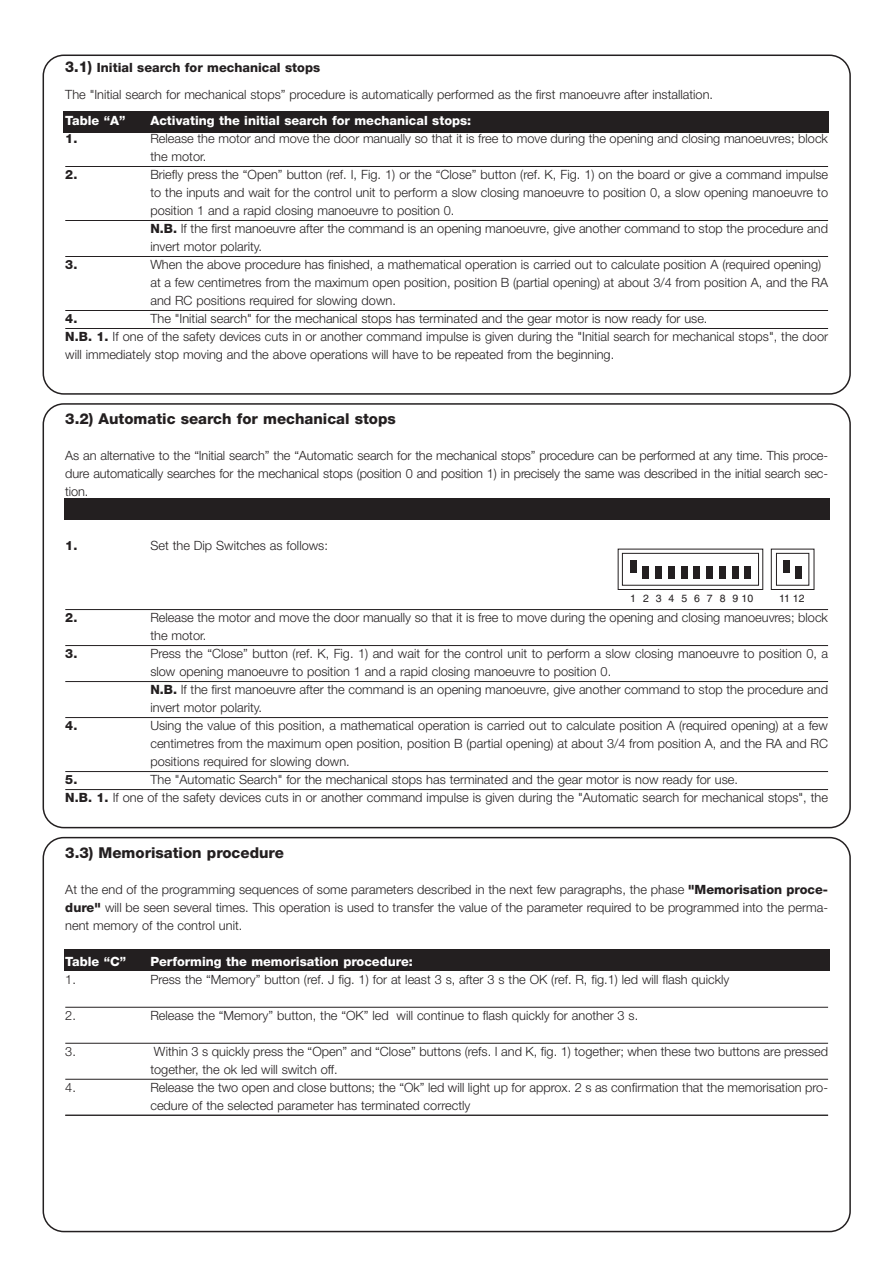
<style>
.page{position:relative;width:893px;height:1287px;background:#fff}
.page>*{position:absolute;margin:0;border:0;box-sizing:border-box;transform-origin:0 0}
.t1{font:800 15px "Helvetica Neue";color:#231f20}
.t2{font:300 12.75px/18px "Helvetica Neue";color:#231f20}
.t3{font:800 12.75px "Helvetica Neue";color:#fff}
.t4{font:800 12.75px "Helvetica Neue";color:#231f20}
.t5{font:10.5px "Helvetica";letter-spacing:.66em;color:#231f20}
.s1{font-weight:800;font-size:15px}
.s2{font-weight:800}
</style>
<div class="page">
<div style="left:43px;top:55px;width:807px;height:340px;border:2px solid #231f20;border-radius:21px"></div>
<div style="left:63px;top:111px;width:765px;height:21px;background:#231f20"></div>
<hr style="left:65px;top:166px;width:763px;height:1px;background:#231f20">
<hr style="left:65px;top:220px;width:763px;height:1px;background:#231f20">
<hr style="left:65px;top:256px;width:763px;height:1px;background:#231f20">
<hr style="left:65px;top:310px;width:763px;height:1px;background:#231f20">
<hr style="left:65px;top:328px;width:763px;height:1px;background:#231f20">
<div style="left:64px;top:499px;width:765px;height:21px;background:#231f20"></div>
<div style="left:43px;top:403px;width:807px;height:425px;border:2px solid #231f20;border-radius:21px"></div>
<hr style="left:65px;top:609px;width:763px;height:1px;background:#231f20">
<hr style="left:65px;top:645px;width:763px;height:1px;background:#231f20">
<hr style="left:65px;top:681px;width:763px;height:1px;background:#231f20">
<hr style="left:65px;top:717px;width:763px;height:1px;background:#231f20">
<hr style="left:65px;top:771px;width:763px;height:1px;background:#231f20">
<hr style="left:65px;top:789px;width:763px;height:1px;background:#231f20">
<svg style="left:617px;top:549px;width:146px;height:41px"></svg>
<div style="left:629px;top:560px;width:7px;height:13px;background:#231f20"></div>
<div style="left:642px;top:566px;width:7px;height:13px;background:#231f20"></div>
<div style="left:655px;top:566px;width:6px;height:13px;background:#231f20"></div>
<div style="left:668px;top:566px;width:6px;height:13px;background:#231f20"></div>
<div style="left:681px;top:566px;width:6px;height:13px;background:#231f20"></div>
<div style="left:693px;top:566px;width:7px;height:13px;background:#231f20"></div>
<div style="left:706px;top:566px;width:6px;height:13px;background:#231f20"></div>
<div style="left:719px;top:566px;width:6px;height:13px;background:#231f20"></div>
<div style="left:732px;top:566px;width:6px;height:13px;background:#231f20"></div>
<div style="left:744px;top:566px;width:7px;height:13px;background:#231f20"></div>
<svg style="left:770px;top:549px;width:44px;height:41px"></svg>
<div style="left:783px;top:560px;width:6px;height:13px;background:#231f20"></div>
<div style="left:795px;top:566px;width:7px;height:13px;background:#231f20"></div>
<div style="left:64px;top:950px;width:765px;height:21px;background:#231f20"></div>
<div style="left:43px;top:837px;width:807px;height:395px;border:2px solid #231f20;border-radius:21px"></div>
<hr style="left:65px;top:1007px;width:763px;height:1px;background:#231f20">
<hr style="left:65px;top:1043px;width:763px;height:1px;background:#231f20">
<hr style="left:65px;top:1079px;width:763px;height:1px;background:#231f20">
<hr style="left:65px;top:1115px;width:763px;height:1px;background:#231f20">
<p class="t2" style="left:65px;top:56px;width:649px;line-height:27px"><span class="s1">3.1)</span> <span class="s2">Initial search for mechanical stops<br></span>The "Initial search for mechanical stops” procedure is automatically performed as the first manoeuvre after installation.</p>
<p class="t3" style="left:65px;top:116px;width:62px">Table “A”</p>
<p class="t3" style="left:150px;top:116px;width:322px">Activating the initial search for mechanical stops:</p>
<p class="t4" style="left:65px;top:134px;width:14px">1.</p>
<p class="t2" style="left:150px;top:131px;width:679px">Release the motor and move the door manually so that it is free to move during the opening and closing manoeuvres; block the motor.</p>
<p class="t4" style="left:65px;top:170px;width:14px">2.</p>
<p class="t2" style="left:150px;top:167px;width:679px">Briefly press the “Open” button (ref. I, Fig. 1) or the “Close” button (ref. K, Fig. 1) on the board or give a command impulse to the inputs and wait for the control unit to perform a slow closing manoeuvre to position 0, a slow opening manoeuvre to position 1 and a rapid closing manoeuvre to position 0.<br><span class="s2">N.B.</span> If the first manoeuvre after the command is an opening manoeuvre, give another command to stop the procedure and invert motor polarity.</p>
<p class="t4" style="left:65px;top:260px;width:14px">3.</p>
<p class="t2" style="left:150px;top:257px;width:679px">When the above procedure has finished, a mathematical operation is carried out to calculate position A (required opening) at a few centimetres from the maximum open position, position B (partial opening) at about 3/4 from position A, and the RA and RC positions required for slowing down.</p>
<p class="t4" style="left:65px;top:314px;width:14px">4.</p>
<p class="t2" style="left:65px;top:311px;width:764px;text-indent:85px">The "Initial search" for the mechanical stops has terminated and the gear motor is now ready for use.<br><span class="s2">N.B. 1.</span> If one of the safety devices cuts in or another command impulse is given during the "Initial search for mechanical stops", the door will immediately stop moving and the above operations will have to be repeated from the beginning.</p>
<p class="t1" style="left:65px;top:413px;width:332px">3.2) Automatic search for mechanical stops</p>
<p class="t2" style="left:65px;top:448px;width:764px;text-align:justify">As an alternative to the “Initial search” the “Automatic search for the mechanical stops” procedure can be performed at any time. This proce&shy;dure automatically searches for the mechanical stops (position 0 and position 1) in precisely the same was described in the initial search sec&shy;tion.</p>
<p class="t4" style="left:65px;top:541px;width:14px">1.</p>
<p class="t2" style="left:150px;top:538px;width:179px">Set the Dip Switches as follows:</p>
<p class="t5" style="left:630px;top:594px;width:124px">12345678910</p>
<p class="t5" style="left:779px;top:594px;width:27px">11 12</p>
<p class="t4" style="left:65px;top:613px;width:14px">2.</p>
<p class="t2" style="left:150px;top:610px;width:679px">Release the motor and move the door manually so that it is free to move during the opening and closing manoeuvres; block the motor.</p>
<p class="t4" style="left:65px;top:649px;width:14px">3.</p>
<p class="t2" style="left:150px;top:646px;width:679px">Press the “Close” button (ref. K, Fig. 1) and wait for the control unit to perform a slow closing manoeuvre to position 0, a slow opening manoeuvre to position 1 and a rapid closing manoeuvre to position 0.<br><span class="s2">N.B.</span> If the first manoeuvre after the command is an opening manoeuvre, give another command to stop the procedure and invert motor polarity.</p>
<p class="t4" style="left:65px;top:721px;width:14px">4.</p>
<p class="t2" style="left:150px;top:718px;width:679px;text-align:justify">Using the value of this position, a mathematical operation is carried out to calculate position A (required opening) at a few centimetres from the maximum open position, position B (partial opening) at about 3/4 from position A, and the RA and RC positions required for slowing down.</p>
<p class="t4" style="left:65px;top:775px;width:14px">5.</p>
<p class="t2" style="left:65px;top:772px;width:764px;text-align:center">The "Automatic Search" for the mechanical stops has terminated and the gear motor is now ready for use.<br><span class="s2">N.B. 1.</span> If one of the safety devices cuts in or another command impulse is given during the "Automatic search for mechanical stops", the</p>
<p class="t1" style="left:65px;top:847px;width:220px">3.3) Memorisation procedure</p>
<p class="t2" style="left:65px;top:881px;width:764px;text-align:justify">At the end of the programming sequences of some parameters described in the next few paragraphs, the phase <span class="s2">"Memorisation proce&shy;dure"</span> will be seen several times. This operation is used to transfer the value of the parameter required to be programmed into the perma&shy;nent memory of the control unit.</p>
<p class="t3" style="left:65px;top:956px;width:62px">Table “C”</p>
<p class="t3" style="left:150px;top:956px;width:264px">Performing the memorisation procedure:</p>
<p class="t2" style="left:65px;top:971px;width:12px">1.</p>
<p class="t2" style="left:150px;top:971px;width:580px">Press the “Memory” button (ref. J fig. 1) for at least 3 s, after 3 s the OK (ref. R, fig.1) led will flash quickly</p>
<p class="t2" style="left:65px;top:1007px;width:12px">2.</p>
<p class="t2" style="left:150px;top:1007px;width:489px">Release the “Memory” button, the “OK” led will continue to flash quickly for another 3 s.</p>
<p class="t2" style="left:65px;top:1043px;width:12px">3.</p>
<p class="t2" style="left:150px;top:1043px;width:679px">Within 3 s quickly press the “Open” and “Close” buttons (refs. I and K, fig. 1) together; when these two buttons are pressed together, the ok led will switch off.</p>
<p class="t2" style="left:65px;top:1079px;width:12px">4.</p>
<p class="t2" style="left:150px;top:1079px;width:679px">Release the two open and close buttons; the “Ok” led will light up for approx. 2 s as confirmation that the memorisation pro&shy;cedure of the selected parameter has terminated correctly</p>
</div>
